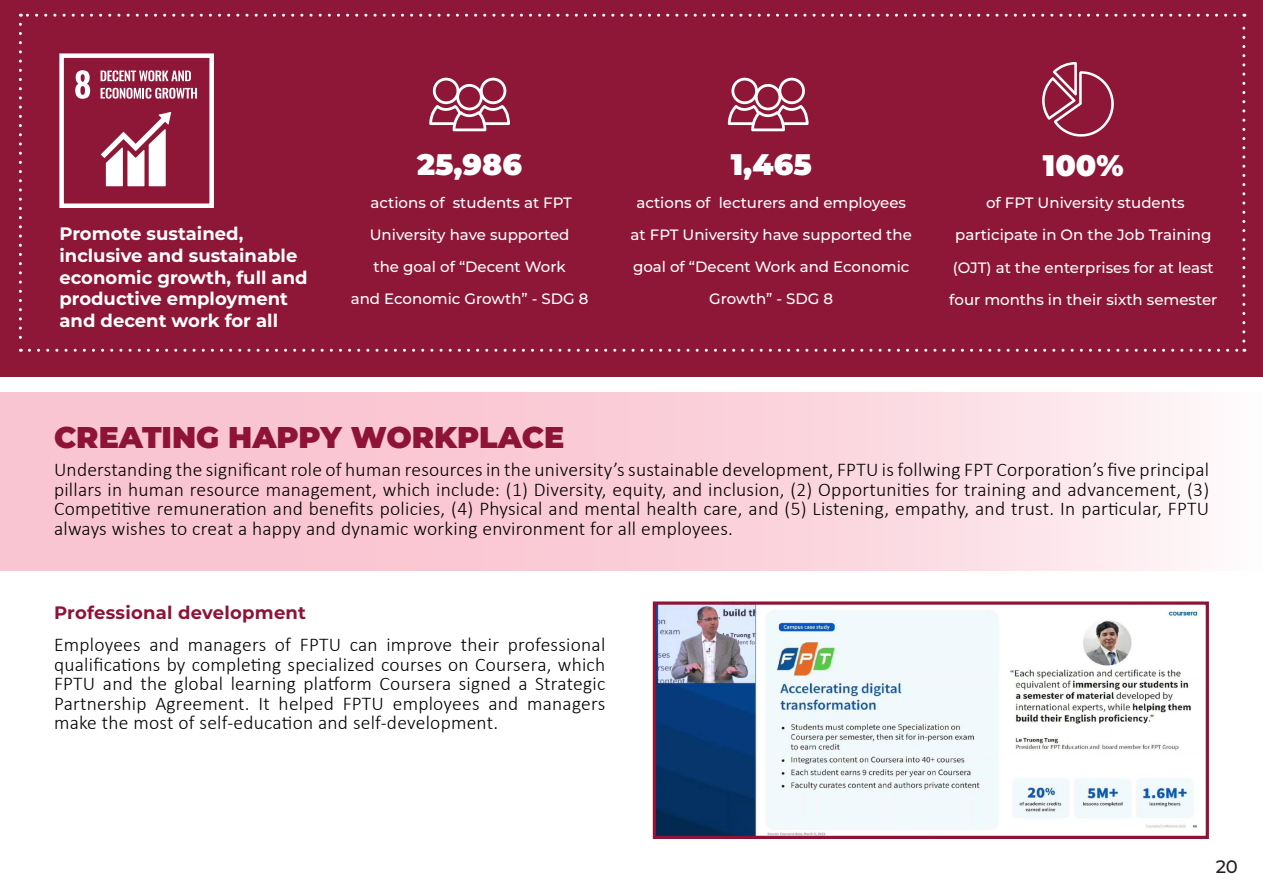
<style>
.page{position:relative;width:1263px;height:893px;background:#fff}
.page>*{position:absolute;margin:0;border:0;box-sizing:border-box;transform-origin:0 0}
.t1{font:900 30px "Montserrat";color:#8e1437}
.t2{font:900 29.7px "Montserrat";color:#fff}
.t3{font:300 19.5px/19.5px "Calibri";letter-spacing:.015em;color:#000;text-align:justify}
.t4{font:700 18px/21.6px "Montserrat";color:#fff}
.t5{font:700 18px "Montserrat";letter-spacing:.015em;color:#8e1437}
.t6{font:500 18px "Montserrat Alternates";color:#231f20}
.t7{font:500 15px/32.2px "Montserrat";color:#fff;text-align:center}
</style>
<div class="page">
<div style="left:0;top:392px;width:1263px;height:179px;background:linear-gradient(to right,#f9b9c9,#fdeef1)"></div>
<div style="left:0;top:0;width:1263px;height:376px;background:#8e1737"></div>
<svg style="left:728px;top:78px;width:81px;height:53px"></svg>
<svg style="left:429px;top:78px;width:81px;height:53px"></svg>
<svg style="left:19px;top:24px;width:3px;height:328px"></svg>
<svg style="left:29px;top:349px;width:1216px;height:3px"></svg>
<svg style="left:1242px;top:14px;width:3px;height:327px"></svg>
<svg style="left:20px;top:14px;width:1215px;height:3px"></svg>
<svg style="left:59px;top:53px;width:155px;height:155px"></svg>
<svg style="left:1042px;top:62px;width:72px;height:75px"></svg>
<img style="left:657px;top:605px;width:542px;height:230px">
<div style="left:653px;top:601px;width:556px;height:238px;border:3px solid #8e1437"></div>
<p class="t4" style="left:59px;top:222px;width:250px">Promote sustained, inclusive and sustainable economic growth, full and productive employment and decent work for all</p>
<p class="t2" style="left:417px;top:143px;width:106px">25,986</p>
<p class="t7" style="left:351px;top:186px;width:239px">actions of students at FPT<br>University have supported<br>the goal of “Decent Work<br>and Economic Growth” - SDG 8</p>
<p class="t1" style="left:54px;top:415px;width:512px">CREATING HAPPY WORKPLACE</p>
<p class="t2" style="left:731px;top:143px;width:82px">1,465</p>
<p class="t7" style="left:631px;top:186px;width:283px">actions of lecturers and employees at FPT University have supported the goal of “Decent Work and Economic<br>Growth” - SDG 8</p>
<p class="t2" style="left:1043px;top:143px;width:82px">100%</p>
<p class="t7" style="left:949px;top:186px;width:270px">of FPT University students participate in On the Job Training (OJT) at the enterprises for at least four months in their sixth semester</p>
<p class="t3" style="left:54px;top:460px;width:1157px">Understanding the significant role of human resources in the university’s sustainable development, FPTU is follwing FPT Corporation’s five principal pillars in human resource management, which include: (1) Diversity, equity, and inclusion, (2) Opportunities for training and advancement, (3)<br>Competitive remuneration and benefits policies, (4) Physical and mental health care, and (5) Listening, empathy, and trust. In particular, FPTU always wishes to creat a happy and dynamic working environment for all employees.</p>
<p class="t5" style="left:54px;top:599px;width:254px">Professional development</p>
<p class="t3" style="left:54px;top:635px;width:553px">Employees and managers of FPTU can improve their professional qualifications by completing specialized courses on Coursera, which FPTU and the global learning platform Coursera signed a Strategic Partnership Agreement. It helped FPTU employees and managers make the most of self-education and self-development.</p>
<p class="t6" style="left:1216px;top:854px;width:24px">20</p>
</div>
